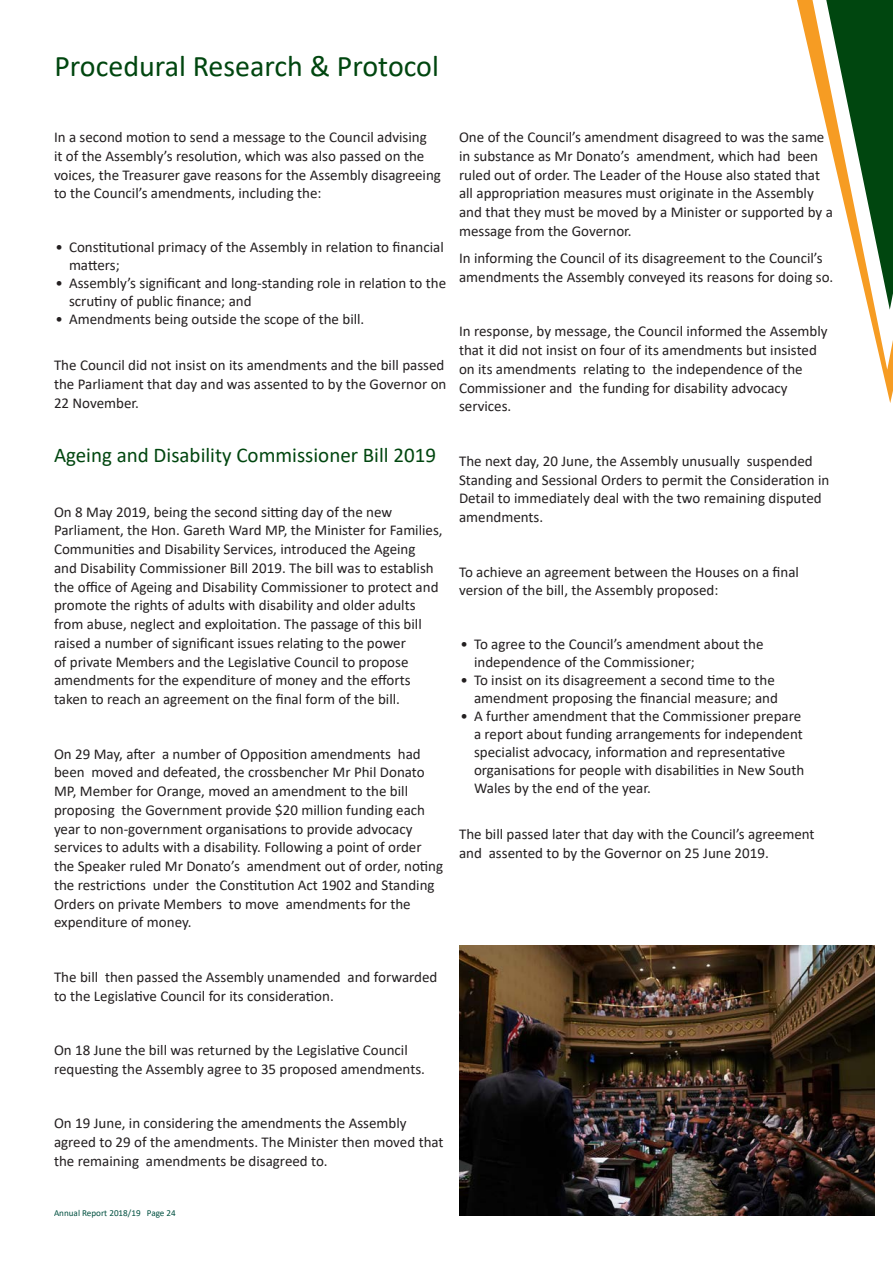
<style>
.page{position:relative;width:893px;height:1263px;background:#fff}
.page>*{position:absolute;margin:0;border:0;box-sizing:border-box;transform-origin:0 0}
.t1{font:30px "Calibri";color:#00460f}
.Sub_Heading{font:21px "Calibri";color:#00460f}
.Body_Copy{font:15px/18.8px "Calibri";color:#231f20}
.t2{font:9.15px "Calibri";color:#005040}
</style>
<div class="page">
<svg style="left:797px;top:0;width:96px;height:403px"></svg>
<img style="left:459px;top:945px;width:416px;height:270px">
<p class="t1" style="left:54px;top:45px;width:386px">Procedural Research &amp; Protocol</p>
<p class="Body_Copy" style="left:54px;top:127px;width:388px">In a second motion to send a message to the Council advising<br>it of the Assembly’s resolution, which was also passed on the voices, the Treasurer gave reasons for the Assembly disagreeing to the Council’s amendments, including the:</p>
<p class="Body_Copy" style="left:69px;top:238px;width:376px;line-height:18px;text-indent:-14px">• Constitutional primacy of the Assembly in relation to financial matters;</p>
<p class="Body_Copy" style="left:69px;top:274px;width:379px;line-height:18px;text-indent:-14px">• Assembly’s significant and long-standing role in relation to the scrutiny of public finance; and</p>
<p class="Body_Copy" style="left:56px;top:309px;width:310px">• Amendments being outside the scope of the bill.</p>
<p class="Body_Copy" style="left:54px;top:355px;width:394px">The Council did not insist on its amendments and the bill passed the Parliament that day and was assented to by the Governor on<br>22 November.</p>
<p class="Sub_Heading" style="left:54px;top:440px;width:384px">Ageing and Disability Commissioner Bill 2019</p>
<p class="Body_Copy" style="left:54px;top:502px;width:390px">On 8 May 2019, being the second sitting day of the new Parliament, the Hon. Gareth Ward MP, the Minister for Families, Communities and Disability Services, introduced the Ageing<br>and Disability Commissioner Bill 2019. The bill was to establish the office of Ageing and Disability Commissioner to protect and promote the rights of adults with disability and older adults from abuse, neglect and exploitation. The passage of this bill raised a number of significant issues relating to the power<br>of private Members and the Legislative Council to propose amendments for the expenditure of money and the efforts taken to reach an agreement on the final form of the bill.</p>
<p class="Body_Copy" style="left:54px;top:744px;width:391px">On 29 May, after a number of Opposition amendments had been moved and defeated, the crossbencher Mr Phil Donato MP, Member for Orange, moved an amendment to the bill proposing the Government provide $20 million funding each year to non-government organisations to provide advocacy services to adults with a disability. Following a point of order the Speaker ruled Mr Donato’s amendment out of order, noting the restrictions under the Constitution Act 1902 and Standing Orders on private Members to move amendments for the expenditure of money.</p>
<p class="Body_Copy" style="left:459px;top:127px;width:375px">One of the Council’s amendment disagreed to was the same in substance as Mr Donato’s amendment, which had been ruled out of order. The Leader of the House also stated that all appropriation measures must originate in the Assembly and that they must be moved by a Minister or supported by a message from the Governor.</p>
<p class="Body_Copy" style="left:459px;top:248px;width:376px">In informing the Council of its disagreement to the Council’s amendments the Assembly conveyed its reasons for doing so.</p>
<p class="Body_Copy" style="left:459px;top:322px;width:370px">In response, by message, the Council informed the Assembly that it did not insist on four of its amendments but insisted on its amendments relating to the independence of the Commissioner and the funding for disability advocacy services.</p>
<p class="Body_Copy" style="left:459px;top:451px;width:372px">The next day, 20 June, the Assembly unusually suspended Standing and Sessional Orders to permit the Consideration in Detail to immediately deal with the two remaining disputed amendments.</p>
<p class="Body_Copy" style="left:459px;top:562px;width:342px">To achieve an agreement between the Houses on a final version of the bill, the Assembly proposed:</p>
<p class="Body_Copy" style="left:474px;top:635px;width:291px;line-height:18px;text-indent:-14px">• To agree to the Council’s amendment about the independence of the Commissioner;</p>
<p class="Body_Copy" style="left:460px;top:671px;width:319px;line-height:18px;text-align:right">• To insist on its disagreement a second time to the amendment proposing the financial measure; and</p>
<p class="Body_Copy" style="left:474px;top:707px;width:332px;line-height:18px;text-indent:-14px">• A further amendment that the Commissioner prepare a report about funding arrangements for independent specialist advocacy, information and representative organisations for people with disabilities in New South Wales by the end of the year.</p>
<p class="Body_Copy" style="left:459px;top:824px;width:357px">The bill passed later that day with the Council’s agreement and assented to by the Governor on 25 June 2019.</p>
<p class="Body_Copy" style="left:54px;top:967px;width:385px">The bill then passed the Assembly unamended and forwarded to the Legislative Council for its consideration.</p>
<p class="Body_Copy" style="left:54px;top:1040px;width:373px">On 18 June the bill was returned by the Legislative Council requesting the Assembly agree to 35 proposed amendments.</p>
<p class="Body_Copy" style="left:54px;top:1114px;width:391px">On 19 June, in considering the amendments the Assembly agreed to 29 of the amendments. The Minister then moved that the remaining amendments be disagreed to.</p>
<p class="t2" style="left:54px;top:1206px;width:123px">Annual Report 2018/19 Page 24</p>
</div>
